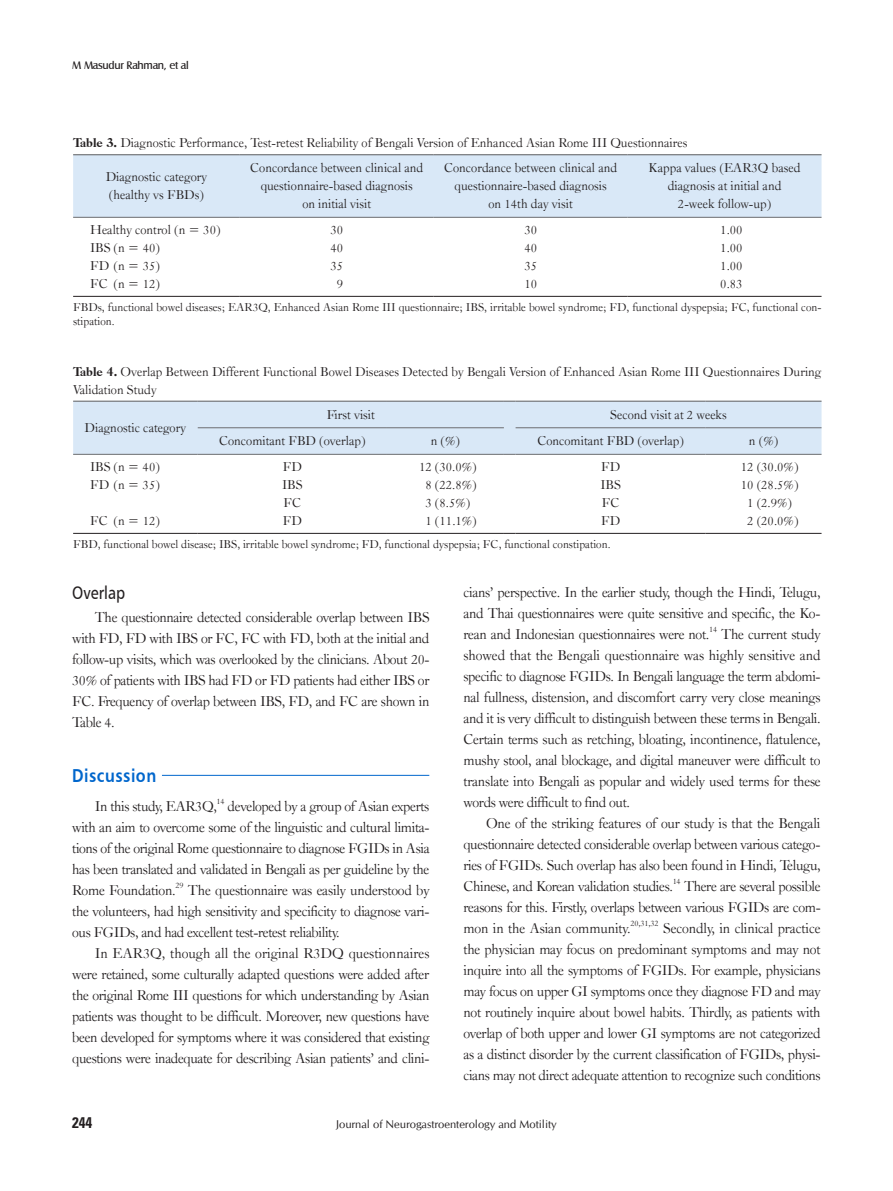
<style>
.page{position:relative;width:893px;height:1191px;background:#fff}
.page>*{position:absolute;margin:0;border:0;box-sizing:border-box;transform-origin:0 0}
.t1{font:18.75px "Humanist 777 BT Bold B";letter-spacing:.03em;color:#06c;scale:.85 1}
.t2{font:18px "Humanist 777 BT Roman B";color:#231f20;scale:.85 1}
.t3{font:15.3px/21px "Caslon Old Face BT";letter-spacing:-.025em;color:#231f20;text-align:justify}
.t4{font:15.3px "Univeconbol";color:#231f20}
.t5{font:13.8px/18px "Caslon Old Face BT";color:#231f20;text-align:center}
.t6{font:12.3px/14.2px "Caslon Old Face BT";color:#231f20}
.t7{font:11.25px "CG Omega";color:#231f20}
.t8{font:11.25px "Castle T";letter-spacing:-.025em;color:#231f20}
.t9{font:8.85px "Caslon Old Face BT";letter-spacing:-.015em;color:#231f20}
.s1{font-weight:800;font-size:12.3px}
</style>
<div class="page">
<hr style="left:162px;top:775px;width:267px;height:1px;background:#06c">
<div style="left:73px;top:155px;width:748px;height:62px;background:#d9e8f7"></div>
<hr style="left:73px;top:154px;width:167px;height:1px;background:#6c6d70">
<hr style="left:240px;top:154px;width:194px;height:1px;background:#6c6d70">
<hr style="left:434px;top:154px;width:194px;height:1px;background:#6c6d70">
<hr style="left:628px;top:154px;width:193px;height:1px;background:#6c6d70">
<hr style="left:73px;top:296px;width:167px;height:1px;background:#231f20">
<hr style="left:240px;top:296px;width:194px;height:1px;background:#231f20">
<hr style="left:434px;top:296px;width:194px;height:1px;background:#231f20">
<hr style="left:628px;top:296px;width:193px;height:1px;background:#231f20">
<hr style="left:73px;top:217px;width:167px;height:1px;background:#6c6d70">
<hr style="left:240px;top:217px;width:194px;height:1px;background:#6c6d70">
<hr style="left:434px;top:217px;width:194px;height:1px;background:#6c6d70">
<hr style="left:628px;top:217px;width:193px;height:1px;background:#6c6d70">
<hr style="left:73px;top:533px;width:125px;height:1px;background:#231f20">
<hr style="left:198px;top:533px;width:189px;height:1px;background:#231f20">
<hr style="left:387px;top:533px;width:117px;height:1px;background:#231f20">
<svg style="left:504px;top:533px;width:12px;height:1px"></svg>
<hr style="left:516px;top:533px;width:190px;height:1px;background:#231f20">
<hr style="left:706px;top:533px;width:115px;height:1px;background:#231f20">
<svg style="left:73px;top:400px;width:748px;height:55px;background:#d3e1ef"></svg>
<p class="t8" style="left:72px;top:59px;width:118px">M Masudur Rahman, et al</p>
<p class="t5" style="left:73px;top:134px;width:616px"><span class="s1">Table 3.</span> Diagnostic Performance, Test-retest Reliability of Bengali Version of Enhanced Asian Rome III Questionnaires</p>
<p class="t5" style="left:106px;top:168px;width:103px;text-align:left">Diagnostic category (healthy vs FBDs)</p>
<p class="t5" style="left:250px;top:159px;width:175px">Concordance between clinical and questionnaire-based diagnosis<br>on initial visit</p>
<p class="t5" style="left:444px;top:159px;width:175px">Concordance between clinical and questionnaire-based diagnosis<br>on 14th day visit</p>
<p class="t5" style="left:649px;top:159px;width:153px">Kappa values (EAR3Q based diagnosis at initial and<br>2-week follow-up)</p>
<p class="t5" style="left:90px;top:220px;width:132px">Healthy control (n = 30)</p>
<p class="t5" style="left:331px;top:220px;width:14px">30</p>
<p class="t5" style="left:524px;top:220px;width:14px">30</p>
<p class="t5" style="left:720px;top:220px;width:24px">1.00</p>
<p class="t5" style="left:90px;top:238px;width:71px">IBS (n = 40)</p>
<p class="t5" style="left:331px;top:238px;width:14px">40</p>
<p class="t5" style="left:524px;top:238px;width:14px">40</p>
<p class="t5" style="left:720px;top:238px;width:24px">1.00</p>
<p class="t5" style="left:90px;top:256px;width:71px">FD (n = 35)</p>
<p class="t5" style="left:331px;top:256px;width:14px">35</p>
<p class="t5" style="left:524px;top:256px;width:14px">35</p>
<p class="t5" style="left:720px;top:256px;width:24px">1.00</p>
<p class="t5" style="left:90px;top:274px;width:71px">FC (n = 12)</p>
<p class="t5" style="left:337px;top:274px;width:8px">9</p>
<p class="t5" style="left:524px;top:274px;width:14px">10</p>
<p class="t5" style="left:720px;top:274px;width:24px">0.83</p>
<p class="t6" style="left:73px;top:299px;width:750px">FBDs, functional bowel diseases; EAR3Q, Enhanced Asian Rome III questionnaire; IBS, irritable bowel syndrome; FD, functional dyspepsia; FC, functional con&shy;stipation.</p>
<p class="t5" style="left:73px;top:362px;width:750px;text-align:left"><span class="s1">Table 4.</span> Overlap Between Different Functional Bowel Diseases Detected by Bengali Version of Enhanced Asian Rome III Questionnaires During<br>Validation Study</p>
<p class="t5" style="left:85px;top:418px;width:103px">Diagnostic category</p>
<p class="t5" style="left:327px;top:405px;width:50px">First visit</p>
<p class="t5" style="left:610px;top:405px;width:118px">Second visit at 2 weeks</p>
<p class="t5" style="left:219px;top:432px;width:148px">Concomitant FBD (overlap)</p>
<p class="t5" style="left:431px;top:432px;width:31px">n (%)</p>
<p class="t5" style="left:537px;top:432px;width:148px">Concomitant FBD (overlap)</p>
<p class="t5" style="left:749px;top:432px;width:31px">n (%)</p>
<p class="t5" style="left:90px;top:457px;width:71px">IBS (n = 40)</p>
<p class="t5" style="left:283px;top:457px;width:21px">FD</p>
<p class="t5" style="left:419px;top:457px;width:59px">12 (30.0%)</p>
<p class="t5" style="left:601px;top:457px;width:21px">FD</p>
<p class="t5" style="left:741px;top:457px;width:59px">12 (30.0%)</p>
<p class="t5" style="left:90px;top:475px;width:71px">FD (n = 35)</p>
<p class="t5" style="left:282px;top:475px;width:22px">IBS</p>
<p class="t5" style="left:425px;top:475px;width:53px">8 (22.8%)</p>
<p class="t5" style="left:600px;top:475px;width:22px">IBS</p>
<p class="t5" style="left:741px;top:475px;width:59px">10 (28.5%)</p>
<p class="t5" style="left:283px;top:493px;width:19px">FC</p>
<p class="t5" style="left:425px;top:493px;width:47px">3 (8.5%)</p>
<p class="t5" style="left:602px;top:493px;width:19px">FC</p>
<p class="t5" style="left:747px;top:493px;width:47px">1 (2.9%)</p>
<p class="t5" style="left:90px;top:511px;width:71px">FC (n = 12)</p>
<p class="t5" style="left:283px;top:511px;width:21px">FD</p>
<p class="t5" style="left:425px;top:511px;width:53px">1 (11.1%)</p>
<p class="t5" style="left:601px;top:511px;width:21px">FD</p>
<p class="t5" style="left:747px;top:511px;width:53px">2 (20.0%)</p>
<p class="t6" style="left:73px;top:536px;width:539px">FBD, functional bowel disease; IBS, irritable bowel syndrome; FD, functional dyspepsia; FC, functional constipation.</p>
<p class="t2" style="left:72px;top:582px;width:64px">Overlap</p>
<p class="t3" style="left:72px;top:606px;width:359px;text-indent:23px">The questionnaire detected considerable overlap between IBS with FD, FD with IBS or FC, FC with FD, both at the initial and follow-up visits, which was overlooked by the clinicians. About 20- 30% of patients with IBS had FD or FD patients had either IBS or FC. Frequency of overlap between IBS, FD, and FC are shown in Table 4.</p>
<p class="t1" style="left:72px;top:763px;width:100px">Discussion</p>
<p class="t3" style="left:95px;top:795px;width:124px">In this study, EAR3Q,</p>
<p class="t9" style="left:217px;top:796px;width:10px">14</p>
<p class="t3" style="left:72px;top:795px;width:359px;text-indent:155px">developed by a group of Asian experts with an aim to overcome some of the linguistic and cultural limita&shy;tions of the original Rome questionnaire to diagnose FGIDs in Asia has been translated and validated in Bengali as per guideline by the Rome Foundation.</p>
<p class="t9" style="left:175px;top:880px;width:10px">29</p>
<p class="t3" style="left:72px;top:879px;width:359px;text-indent:116px">The questionnaire was easily understood by the volunteers, had high sensitivity and specificity to diagnose vari&shy;ous FGIDs, and had excellent test-retest reliability.</p>
<p class="t3" style="left:72px;top:942px;width:359px;text-indent:23px">In EAR3Q, though all the original R3DQ questionnaires were retained, some culturally adapted questions were added after the original Rome III questions for which understanding by Asian patients was thought to be difficult. Moreover, new questions have been developed for symptoms where it was considered that existing questions were inadequate for describing Asian patients’ and clini-</p>
<p class="t3" style="left:463px;top:581px;width:359px">cians’ perspective. In the earlier study, though the Hindi, Telugu, and Thai questionnaires were quite sensitive and specific, the Ko&shy;rean and Indonesian questionnaires were not.</p>
<p class="t9" style="left:709px;top:623px;width:10px">14</p>
<p class="t3" style="left:463px;top:623px;width:359px;text-indent:258px">The current study showed that the Bengali questionnaire was highly sensitive and specific to diagnose FGIDs. In Bengali language the term abdomi&shy;nal fullness, distension, and discomfort carry very close meanings and it is very difficult to distinguish between these terms in Bengali.<br>Certain terms such as retching, bloating, incontinence, flatulence, mushy stool, anal blockage, and digital maneuver were difficult to translate into Bengali as popular and widely used terms for these words were difficult to find out.</p>
<p class="t3" style="left:463px;top:812px;width:359px;text-indent:23px">One of the striking features of our study is that the Bengali questionnaire detected considerable overlap between various catego&shy;ries of FGIDs. Such overlap has also been found in Hindi, Telugu, Chinese, and Korean validation studies.</p>
<p class="t9" style="left:673px;top:875px;width:10px">14</p>
<p class="t3" style="left:463px;top:875px;width:359px;text-indent:220px">There are several possible reasons for this. Firstly, overlaps between various FGIDs are com&shy;mon in the Asian community.</p>
<p class="t9" style="left:630px;top:917px;width:30px">20,31,32</p>
<p class="t3" style="left:463px;top:917px;width:359px;text-indent:200px">Secondly, in clinical practice the physician may focus on predominant symptoms and may not inquire into all the symptoms of FGIDs. For example, physicians may focus on upper GI symptoms once they diagnose FD and may not routinely inquire about bowel habits. Thirdly, as patients with overlap of both upper and lower GI symptoms are not categorized as a distinct disorder by the current classification of FGIDs, physi&shy;cians may not direct adequate attention to recognize such conditions</p>
<p class="t4" style="left:72px;top:1112px;width:21px">244</p>
<p class="t7" style="left:336px;top:1117px;width:222px">Journal of Neurogastroenterology and Motility</p>
</div>
